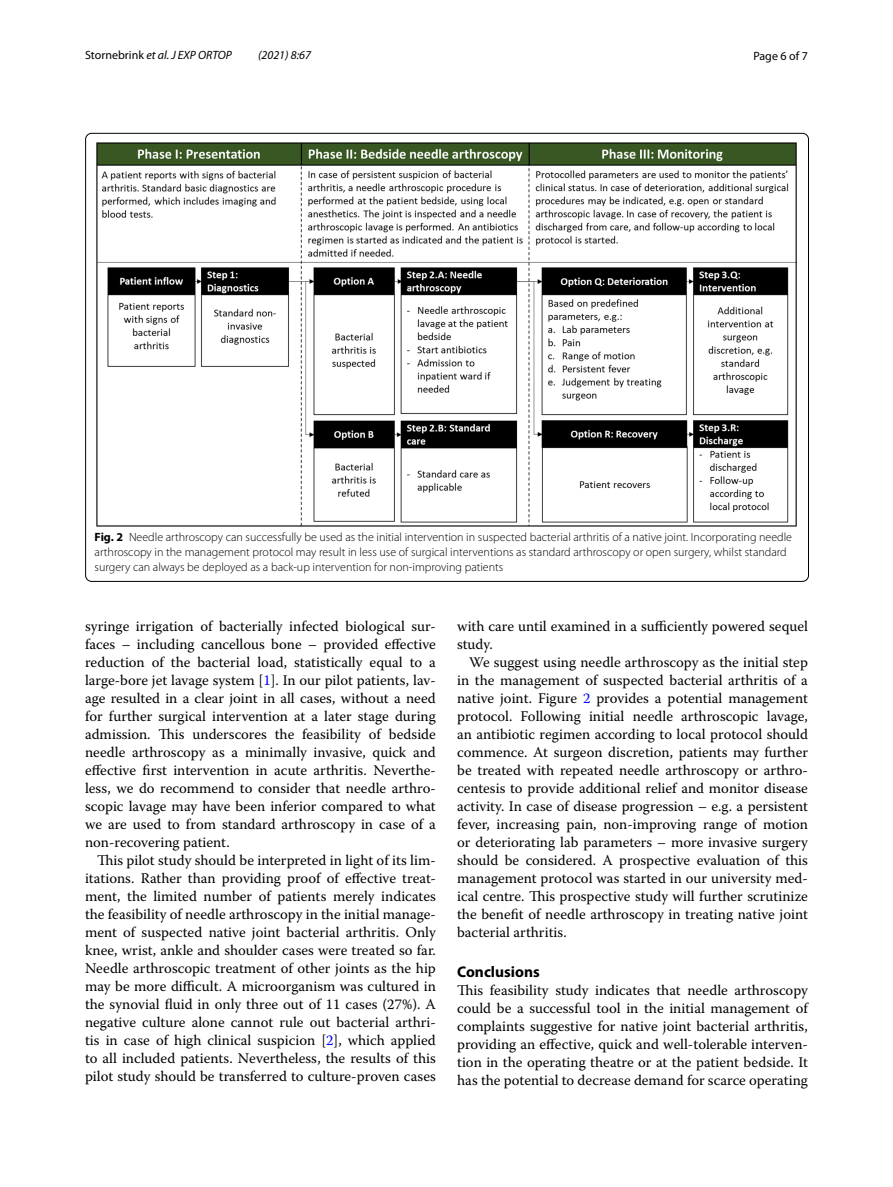
<style>
.page{position:relative;width:893px;height:1187px;background:#fff}
.page>*{position:absolute;margin:0;border:0;box-sizing:border-box;transform-origin:0 0}
.t1{font:700 15.45px "Myriad Pro";color:#000}
.t2{font:14.7px/18px "Warnock Pro";color:#000;text-align:justify}
.t3{font:300 12px/15px "Myriad Pro";color:#000}
.t4{font:italic 12px "Myriad Pro";color:#000}
.t5{font:12px "Myriad Pro";color:#000}
.s1{font-style:normal}
.s2{font-weight:700}
.s3{color:#00f}
</style>
<div class="page">
<img style="left:97px;top:142px;width:700px;height:384px">
<p class="t4" style="left:85px;top:48px;width:148px"><span class="s1">Stornebrink</span> et al. J EXP ORTOP</p>
<p class="t4" style="left:258px;top:48px;width:54px">(2021) 8:67</p>
<p class="t5" style="left:753px;top:48px;width:56px">Page 6 of 7</p>
<p class="t3" style="left:95px;top:530px;width:699px"><span class="s2">Fig. 2</span> Needle arthroscopy can successfully be used as the initial intervention in suspected bacterial arthritis of a native joint. Incorporating needle arthroscopy in the management protocol may result in less use of surgical interventions as standard arthroscopy or open surgery, whilst standard surgery can always be deployed as a back-up intervention for non-improving patients</p>
<p class="t2" style="left:85px;top:616px;width:352px">syringe irrigation of bacterially infected biological sur&shy;faces – including cancellous bone – provided effective reduction of the bacterial load, statistically equal to a large-bore jet lavage system [<span class="s3">1</span>]. In our pilot patients, lav&shy;age resulted in a clear joint in all cases, without a need for further surgical intervention at a later stage during admission. This underscores the feasibility of bedside needle arthroscopy as a minimally invasive, quick and effective first intervention in acute arthritis. Neverthe&shy;less, we do recommend to consider that needle arthro&shy;scopic lavage may have been inferior compared to what we are used to from standard arthroscopy in case of a non-recovering patient.</p>
<p class="t2" style="left:85px;top:850px;width:352px;text-indent:12px">This pilot study should be interpreted in light of its lim&shy;itations. Rather than providing proof of effective treat&shy;ment, the limited number of patients merely indicates the feasibility of needle arthroscopy in the initial manage&shy;ment of suspected native joint bacterial arthritis. Only knee, wrist, ankle and shoulder cases were treated so far.<br>Needle arthroscopic treatment of other joints as the hip may be more difficult. A microorganism was cultured in the synovial fluid in only three out of 11 cases (27%). A negative culture alone cannot rule out bacterial arthri&shy;tis in case of high clinical suspicion [<span class="s3">2</span>], which applied to all included patients. Nevertheless, the results of this pilot study should be transferred to culture-proven cases</p>
<p class="t2" style="left:457px;top:616px;width:352px">with care until examined in a sufficiently powered sequel study.</p>
<p class="t2" style="left:457px;top:652px;width:352px;text-indent:12px">We suggest using needle arthroscopy as the initial step in the management of suspected bacterial arthritis of a native joint. Figure <span class="s3">2</span> provides a potential management protocol. Following initial needle arthroscopic lavage, an antibiotic regimen according to local protocol should commence. At surgeon discretion, patients may further be treated with repeated needle arthroscopy or arthro&shy;centesis to provide additional relief and monitor disease activity. In case of disease progression – e.g. a persistent fever, increasing pain, non-improving range of motion or deteriorating lab parameters – more invasive surgery should be considered. A prospective evaluation of this management protocol was started in our university med&shy;ical centre. This prospective study will further scrutinize the benefit of needle arthroscopy in treating native joint bacterial arthritis.</p>
<p class="t1" style="left:457px;top:962px;width:84px">Conclusions</p>
<p class="t2" style="left:457px;top:981px;width:352px">This feasibility study indicates that needle arthroscopy could be a successful tool in the initial management of complaints suggestive for native joint bacterial arthritis, providing an effective, quick and well-tolerable interven&shy;tion in the operating theatre or at the patient bedside. It has the potential to decrease demand for scarce operating</p>
</div>
